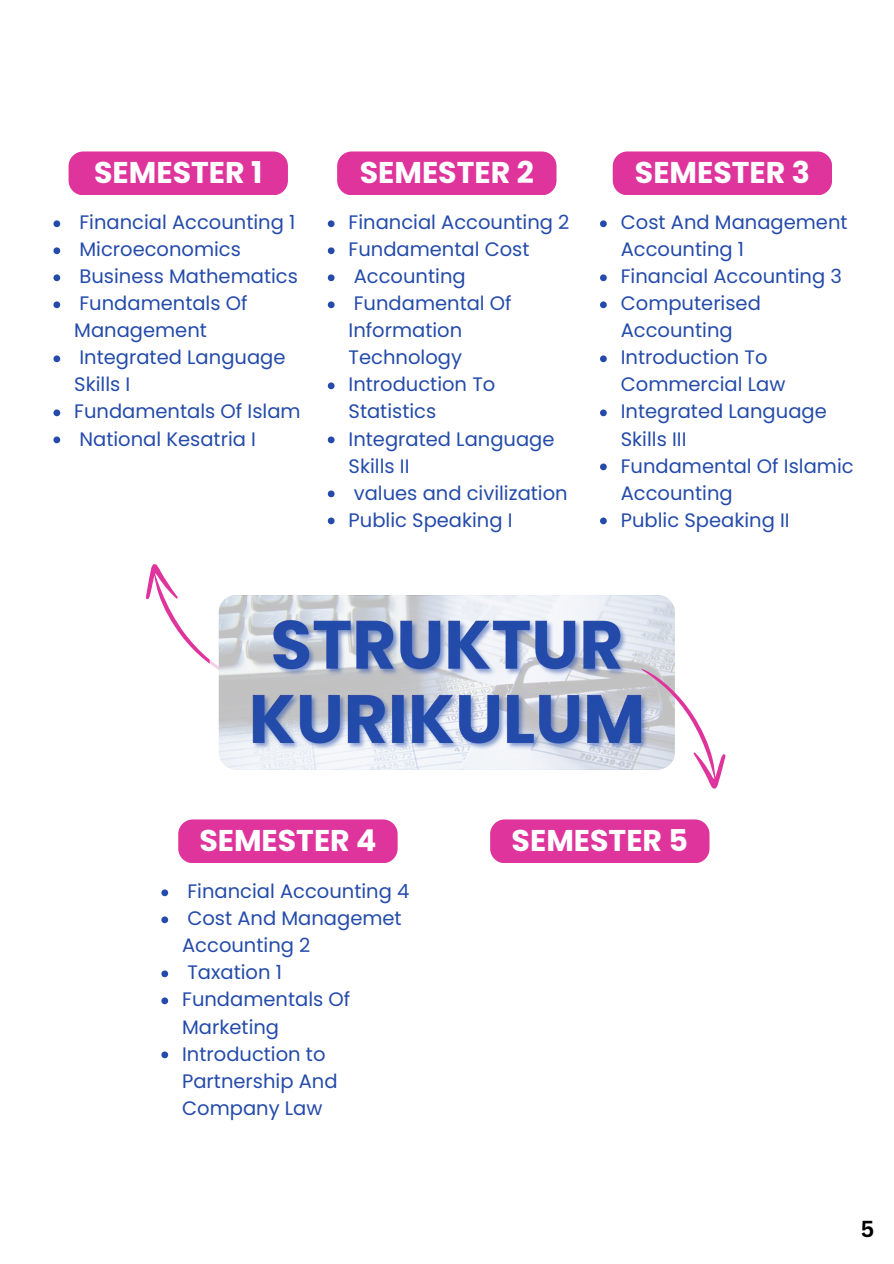
<style>
.page{position:relative;width:894px;height:1264px;background:#fff}
.page>*{position:absolute;margin:0;border:0;box-sizing:border-box;transform-origin:0 0}
.t1{font:700 30px "Poppins";color:#fff}
.t2{font:700 22.5px "Canva Sans";color:#000}
.t3{font:19.5px/27px "Poppins";color:#244baa}
</style>
<div class="page">
<div style="left:69px;top:151px;width:219px;height:44px;background:#de349c;border-radius:15px"></div>
<div style="left:337px;top:151px;width:219px;height:44px;background:#de349c;border-radius:15px"></div>
<div style="left:612px;top:151px;width:219px;height:44px;background:#de349c;border-radius:15px"></div>
<div style="left:178px;top:819px;width:219px;height:44px;background:#de349c;border-radius:15px"></div>
<div style="left:490px;top:819px;width:219px;height:44px;background:#de349c;border-radius:15px"></div>
<svg style="left:145px;top:564px;width:65px;height:100px"></svg>
<svg style="left:210px;top:595px;width:465px;height:174px"></svg>
<img style="left:247px;top:598px;width:405px;height:168px">
<svg style="left:629px;top:668px;width:97px;height:121px"></svg>
<svg style="left:53px;top:220px;width:7px;height:7px"></svg>
<svg style="left:53px;top:247px;width:7px;height:7px"></svg>
<svg style="left:53px;top:274px;width:7px;height:7px"></svg>
<svg style="left:53px;top:301px;width:7px;height:7px"></svg>
<svg style="left:53px;top:355px;width:7px;height:7px"></svg>
<svg style="left:53px;top:409px;width:7px;height:7px"></svg>
<svg style="left:53px;top:436px;width:7px;height:7px"></svg>
<svg style="left:328px;top:220px;width:6px;height:7px"></svg>
<svg style="left:328px;top:247px;width:6px;height:7px"></svg>
<svg style="left:328px;top:274px;width:6px;height:7px"></svg>
<svg style="left:328px;top:301px;width:6px;height:7px"></svg>
<svg style="left:328px;top:382px;width:6px;height:7px"></svg>
<svg style="left:328px;top:436px;width:6px;height:7px"></svg>
<svg style="left:328px;top:490px;width:6px;height:7px"></svg>
<svg style="left:328px;top:517px;width:6px;height:7px"></svg>
<svg style="left:600px;top:220px;width:6px;height:7px"></svg>
<svg style="left:600px;top:274px;width:6px;height:7px"></svg>
<svg style="left:600px;top:301px;width:6px;height:7px"></svg>
<svg style="left:600px;top:355px;width:6px;height:7px"></svg>
<svg style="left:600px;top:409px;width:6px;height:7px"></svg>
<svg style="left:600px;top:463px;width:6px;height:7px"></svg>
<svg style="left:600px;top:517px;width:6px;height:7px"></svg>
<svg style="left:161px;top:889px;width:7px;height:7px"></svg>
<svg style="left:161px;top:916px;width:7px;height:7px"></svg>
<svg style="left:161px;top:970px;width:7px;height:7px"></svg>
<svg style="left:161px;top:997px;width:7px;height:7px"></svg>
<svg style="left:161px;top:1051px;width:7px;height:7px"></svg>
<p class="t1" style="left:94px;top:151px;width:170px">SEMESTER 1</p>
<p class="t1" style="left:360px;top:151px;width:175px">SEMESTER 2</p>
<p class="t1" style="left:634px;top:151px;width:176px">SEMESTER 3</p>
<h2 class="t3" style="left:79px;top:209px;width:217px">Financial Accounting 1</h2>
<h2 class="t3" style="left:79px;top:236px;width:163px">Microeconomics</h2>
<p class="t3" style="left:79px;top:263px;width:220px">Business Mathematics</p>
<p class="t3" style="left:74px;top:290px;width:175px">Fundamentals Of<br>Management</p>
<p class="t3" style="left:74px;top:344px;width:213px">Integrated Language<br>Skills I</p>
<p class="t3" style="left:74px;top:398px;width:228px">Fundamentals Of Islam</p>
<p class="t3" style="left:79px;top:425px;width:178px">National Kesatria I</p>
<p class="t3" style="left:348px;top:209px;width:222px">Financial Accounting 2</p>
<p class="t3" style="left:348px;top:236px;width:182px">Fundamental Cost</p>
<p class="t3" style="left:354px;top:263px;width:113px">Accounting</p>
<p class="t3" style="left:348px;top:290px;width:165px">Fundamental Of<br>Information<br>Technology</p>
<p class="t3" style="left:348px;top:371px;width:148px">Introduction To<br>Statistics</p>
<p class="t3" style="left:348px;top:425px;width:207px">Integrated Language<br>Skills II</p>
<p class="t3" style="left:354px;top:479px;width:215px">values and civilization</p>
<p class="t3" style="left:348px;top:506px;width:165px">Public Speaking I</p>
<p class="t3" style="left:620px;top:209px;width:228px">Cost And Management<br>Accounting 1</p>
<p class="t3" style="left:620px;top:263px;width:223px">Financial Accounting 3</p>
<p class="t3" style="left:620px;top:290px;width:141px">Computerised<br>Accounting</p>
<p class="t3" style="left:620px;top:344px;width:166px">Introduction To<br>Commercial Law</p>
<p class="t3" style="left:620px;top:398px;width:207px">Integrated Language<br>Skills III</p>
<p class="t3" style="left:620px;top:452px;width:234px">Fundamental Of Islamic<br>Accounting</p>
<p class="t3" style="left:620px;top:506px;width:170px">Public Speaking II</p>
<p class="t1" style="left:199px;top:819px;width:179px">SEMESTER 4</p>
<p class="t1" style="left:511px;top:819px;width:178px">SEMESTER 5</p>
<p class="t3" style="left:187px;top:878px;width:223px">Financial Accounting 4</p>
<p class="t3" style="left:182px;top:905px;width:221px">Cost And Managemet<br>Accounting 2</p>
<h2 class="t3" style="left:187px;top:959px;width:96px">Taxation 1</h2>
<h2 class="t3" style="left:182px;top:986px;width:169px">Fundamentals Of<br>Marketing</h2>
<p class="t3" style="left:182px;top:1040px;width:157px">Introduction to<br>Partnership And<br>Company Law</p>
<p class="t2" style="left:860px;top:1213px;width:15px">5</p>
</div>
